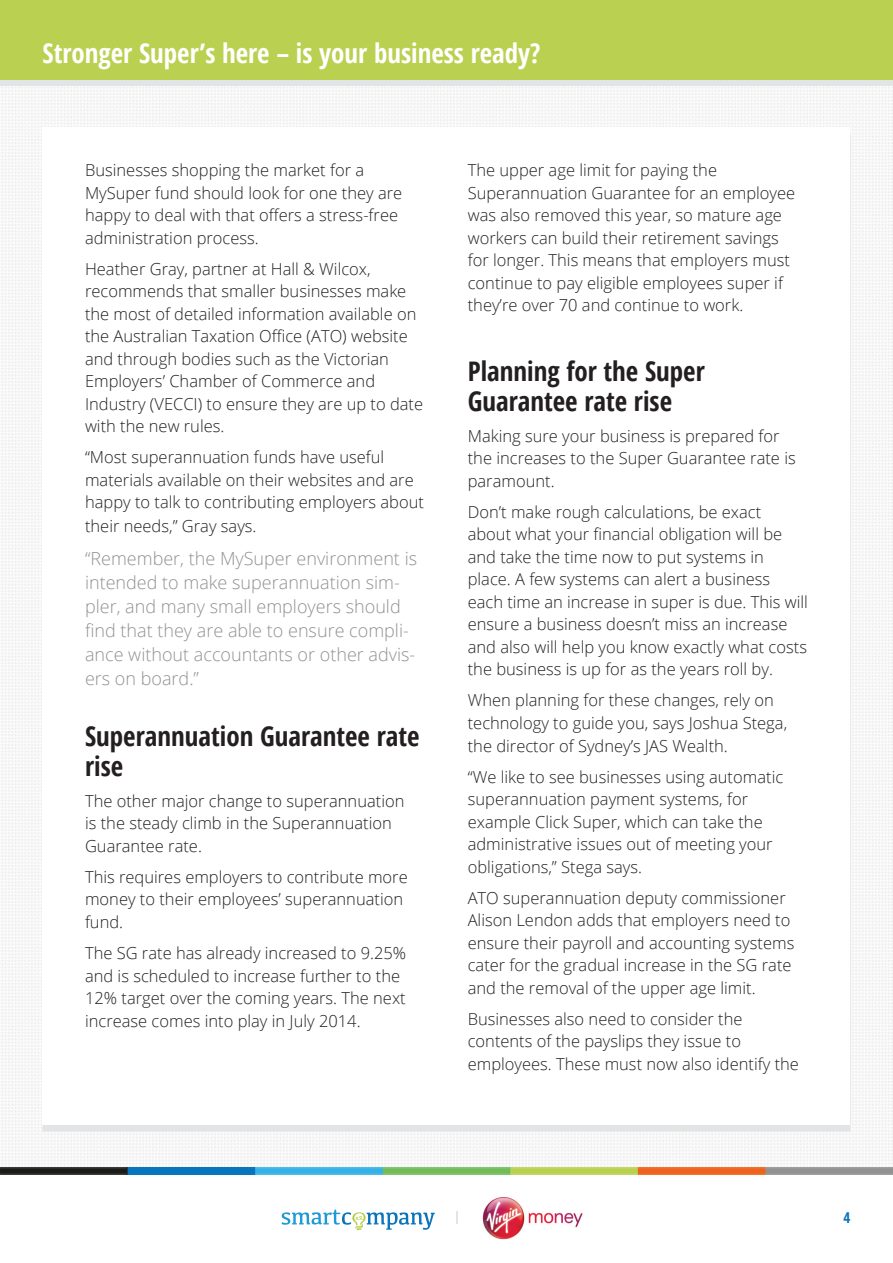
<style>
.page{position:relative;width:893px;height:1263px;background:#fff}
.page>*{position:absolute;margin:0;border:0;box-sizing:border-box;transform-origin:0 0}
.t1{font:700 condensed 27px/30px "Open Sans";color:#231f20}
.t2{font:700 condensed 27px "Open Sans";color:#fff}
.t3{font:300 18px/24px "Open Sans";color:#929192}
.t4{font:300 16.5px/22.5px "Open Sans";color:#231f20}
.t5{font:700 condensed 15px "Open Sans";color:#0d74ba}
</style>
<div class="page">
<img style="left:1px;top:86px;width:892px;height:1081px">
<div style="left:43px;top:128px;width:807px;height:997px;background:#fff"></div>
<img style="left:0;top:1167px;width:893px;height:8px">
<div style="left:0;top:6px;width:893px;height:80px;background:#e3e4e5"></div>
<div style="left:0;top:0;width:893px;height:80px;background:#bad050"></div>
<svg style="left:282px;top:1209px;width:153px;height:21px"></svg>
<svg style="left:457px;top:1211px;width:1px;height:13px"></svg>
<img style="left:482px;top:1197px;width:101px;height:43px">
<h1 class="t2" style="left:43px;top:34px;width:500px">Stronger Super’s here – is your business ready?</h1>
<p class="t4" style="left:85px;top:159px;width:319px">Businesses shopping the market for a MySuper fund should look for one they are happy to deal with that offers a stress-free administration process.</p>
<p class="t4" style="left:85px;top:257px;width:340px">Heather Gray, partner at Hall &amp; Wilcox, recommends that smaller businesses make the most of detailed information available on the Australian Taxation Office (ATO) website and through bodies such as the Victorian Employers’ Chamber of Commerce and Industry (VECCI) to ensure they are up to date with the new rules.</p>
<p class="t4" style="left:85px;top:446px;width:340px">“Most superannuation funds have useful materials available on their websites and are happy to talk to contributing employers about</p>
<p class="t4" style="left:85px;top:515px;width:173px">their needs,” Gray says.</p>
<p class="t3" style="left:85px;top:546px;width:334px">“Remember, the MySuper environment is intended to make superannuation sim&shy;pler, and many small employers should find that they are able to ensure compli&shy;ance without accountants or other advis&shy;ers on board.”</p>
<h1 class="t1" style="left:85px;top:720px;width:336px">Superannuation Guarantee rate rise</h1>
<p class="t4" style="left:85px;top:789px;width:321px">The other major change to superannuation is the steady climb in the Superannuation<br>Guarantee rate.</p>
<p class="t4" style="left:85px;top:865px;width:324px">This requires employers to contribute more money to their employees’ superannuation fund.</p>
<p class="t4" style="left:85px;top:941px;width:323px">The SG rate has already increased to 9.25% and is scheduled to increase further to the 12% target over the coming years. The next increase comes into play in July 2014.</p>
<p class="t4" style="left:468px;top:159px;width:329px">The upper age limit for paying the Superannuation Guarantee for an employee was also removed this year, so mature age workers can build their retirement savings for longer. This means that employers must continue to pay eligible employees super if they’re over 70 and continue to work.</p>
<h1 class="t1" style="left:468px;top:355px;width:239px">Planning for the Super<br>Guarantee rate rise</h1>
<p class="t4" style="left:468px;top:424px;width:329px">Making sure your business is prepared for the increases to the Super Guarantee rate is paramount.</p>
<p class="t4" style="left:468px;top:500px;width:342px">Don’t make rough calculations, be exact about what your financial obligation will be and take the time now to put systems in place. A few systems can alert a business each time an increase in super is due. This will ensure a business doesn’t miss an increase and also will help you know exactly what costs the business is up for as the years roll by.</p>
<p class="t4" style="left:468px;top:689px;width:321px">When planning for these changes, rely on technology to guide you, says Joshua Stega, the director of Sydney’s JAS Wealth.</p>
<p class="t4" style="left:468px;top:765px;width:317px">“We like to see businesses using automatic superannuation payment systems, for example Click Super, which can take the administrative issues out of meeting your obligations,” Stega says.</p>
<p class="t4" style="left:468px;top:886px;width:328px">ATO superannuation deputy commissioner Alison Lendon adds that employers need to ensure their payroll and accounting systems cater for the gradual increase in the SG rate and the removal of the upper age limit.</p>
<p class="t4" style="left:468px;top:1007px;width:333px">Businesses also need to consider the contents of the payslips they issue to employees. These must now also identify the</p>
<p class="t5" style="left:843px;top:1207px;width:8px">4</p>
</div>
